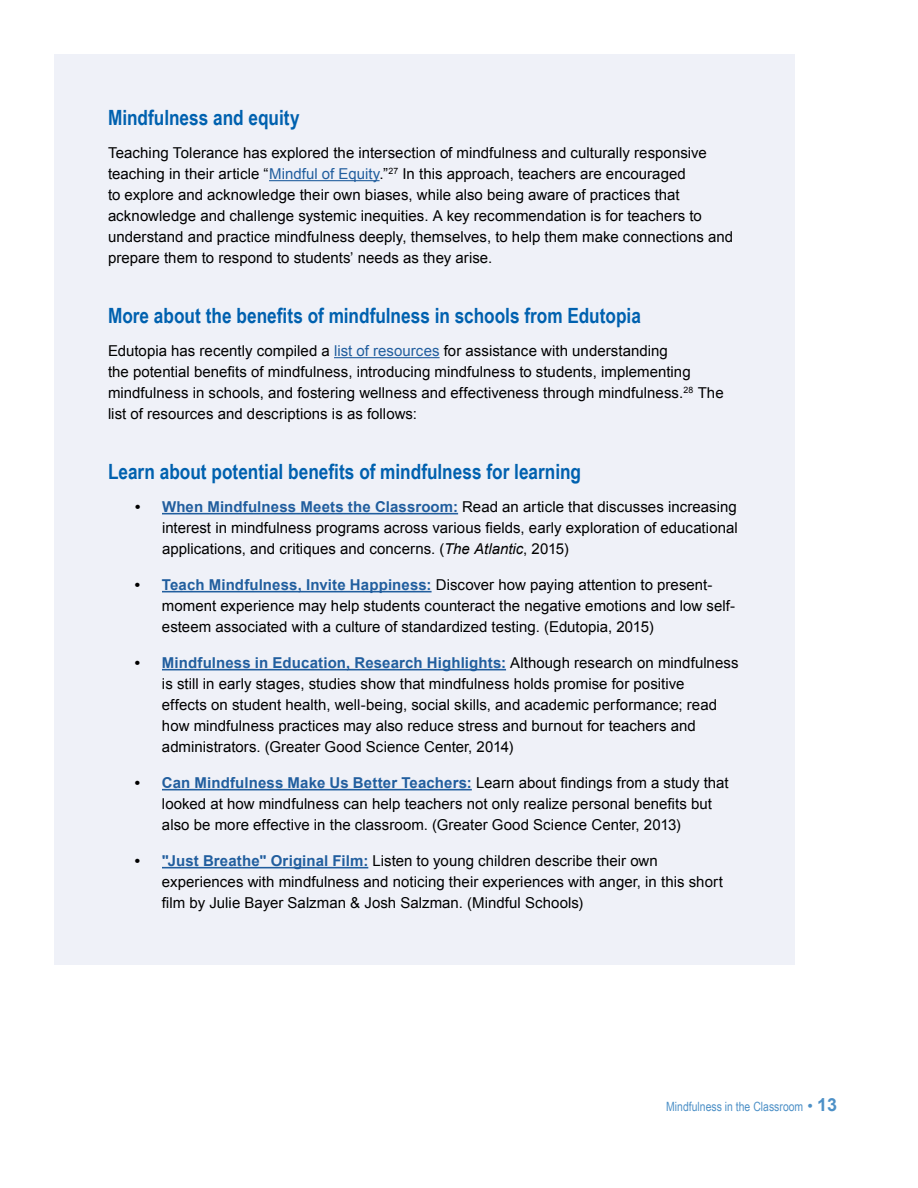
<style>
.page{position:relative;width:918px;height:1188px;background:#fff}
.page>*{position:absolute;margin:0;border:0;box-sizing:border-box;transform-origin:0 0}
.t1{font:700 21px "Arial Narrow";color:#0061af}
.t2{font:15px/21px "Arial";letter-spacing:.005em;color:#000}
.t3{font:12.75px "Arial Narrow";color:#0061af}
.s1{color:#215e9e}
.s2{font-weight:700}
.s3{font-weight:700;color:#215e9e}
.s4{font-style:italic}
.s5{font-family:"The Mix Semi Light Caps";font-size:18px}
.s6{font-family:"Arial";font-weight:700;font-size:18px}
</style>
<div class="page">
<div style="left:54px;top:54px;width:741px;height:911px;background:#eef0f8"></div>
<hr style="left:269px;top:180px;width:111px;height:1px;background:#215e9e">
<hr style="left:334px;top:357px;width:106px;height:1px;background:#215e9e">
<hr style="left:162px;top:513px;width:296px;height:1px;background:#215e9e">
<hr style="left:162px;top:591px;width:270px;height:1px;background:#215e9e">
<hr style="left:162px;top:669px;width:344px;height:1px;background:#215e9e">
<hr style="left:162px;top:789px;width:310px;height:1px;background:#215e9e">
<hr style="left:162px;top:867px;width:206px;height:1px;background:#215e9e">
<h1 class="t1" style="left:108px;top:102px;width:193px">Mindfulness and equity</h1>
<p class="t2" style="left:108px;top:142px;width:627px">Teaching Tolerance has explored the intersection of mindfulness and culturally responsive teaching in their article “<span class="s1">Mindful of Equity</span>.”<sup>27</sup> In this approach, teachers are encouraged<br>to explore and acknowledge their own biases, while also being aware of practices that acknowledge and challenge systemic inequities. A key recommendation is for teachers to understand and practice mindfulness deeply, themselves, to help them make connections and prepare them to respond to students’ needs as they arise.</p>
<h1 class="t1" style="left:108px;top:300px;width:534px">More about the benefits of mindfulness in schools from Edutopia</h1>
<p class="t2" style="left:108px;top:340px;width:617px">Edutopia has recently compiled a <span class="s1">list of resources</span> for assistance with understanding<br>the potential benefits of mindfulness, introducing mindfulness to students, implementing mindfulness in schools, and fostering wellness and effectiveness through mindfulness.<sup>28</sup> The list of resources and descriptions is as follows:</p>
<h1 class="t1" style="left:108px;top:456px;width:475px">Learn about potential benefits of mindfulness for learning</h1>
<p class="t2" style="left:162px;top:496px;width:577px;text-align:justify;text-indent:-27px"><span class="s2">•</span> <span class="s3">When Mindfulness Meets the Classroom:</span> Read an article that discusses increasing interest in mindfulness programs across various fields, early exploration of educational applications, and critiques and concerns. (<span class="s4">The Atlantic</span>, 2015)</p>
<p class="t2" style="left:162px;top:574px;width:575px;text-indent:-27px"><span class="s2">•</span> <span class="s3">Teach Mindfulness, Invite Happiness:</span> Discover how paying attention to present&shy;moment experience may help students counteract the negative emotions and low self&shy;esteem associated with a culture of standardized testing. (Edutopia, 2015)</p>
<p class="t2" style="left:162px;top:652px;width:578px;text-indent:-27px"><span class="s2">•</span> <span class="s3">Mindfulness in Education, Research Highlights:</span> Although research on mindfulness is still in early stages, studies show that mindfulness holds promise for positive<br>effects on student health, well-being, social skills, and academic performance; read how mindfulness practices may also reduce stress and burnout for teachers and administrators. (Greater Good Science Center, 2014)</p>
<p class="t2" style="left:162px;top:772px;width:568px;text-indent:-27px"><span class="s2">•</span> <span class="s3">Can Mindfulness Make Us Better Teachers:</span> Learn about findings from a study that looked at how mindfulness can help teachers not only realize personal benefits but also be more effective in the classroom. (Greater Good Science Center, 2013)</p>
<p class="t2" style="left:162px;top:850px;width:562px;text-indent:-27px"><span class="s2">•</span> <span class="s3">"Just Breathe" Original Film:</span> Listen to young children describe their own experiences with mindfulness and noticing their experiences with anger, in this short film by Julie Bayer Salzman &amp; Josh Salzman. (Mindful Schools)</p>
<p class="t3" style="left:666px;top:1097px;width:173px">Mindfulness in the Classroom <span class="s5">•</span> <span class="s6">13</span></p>
</div>
